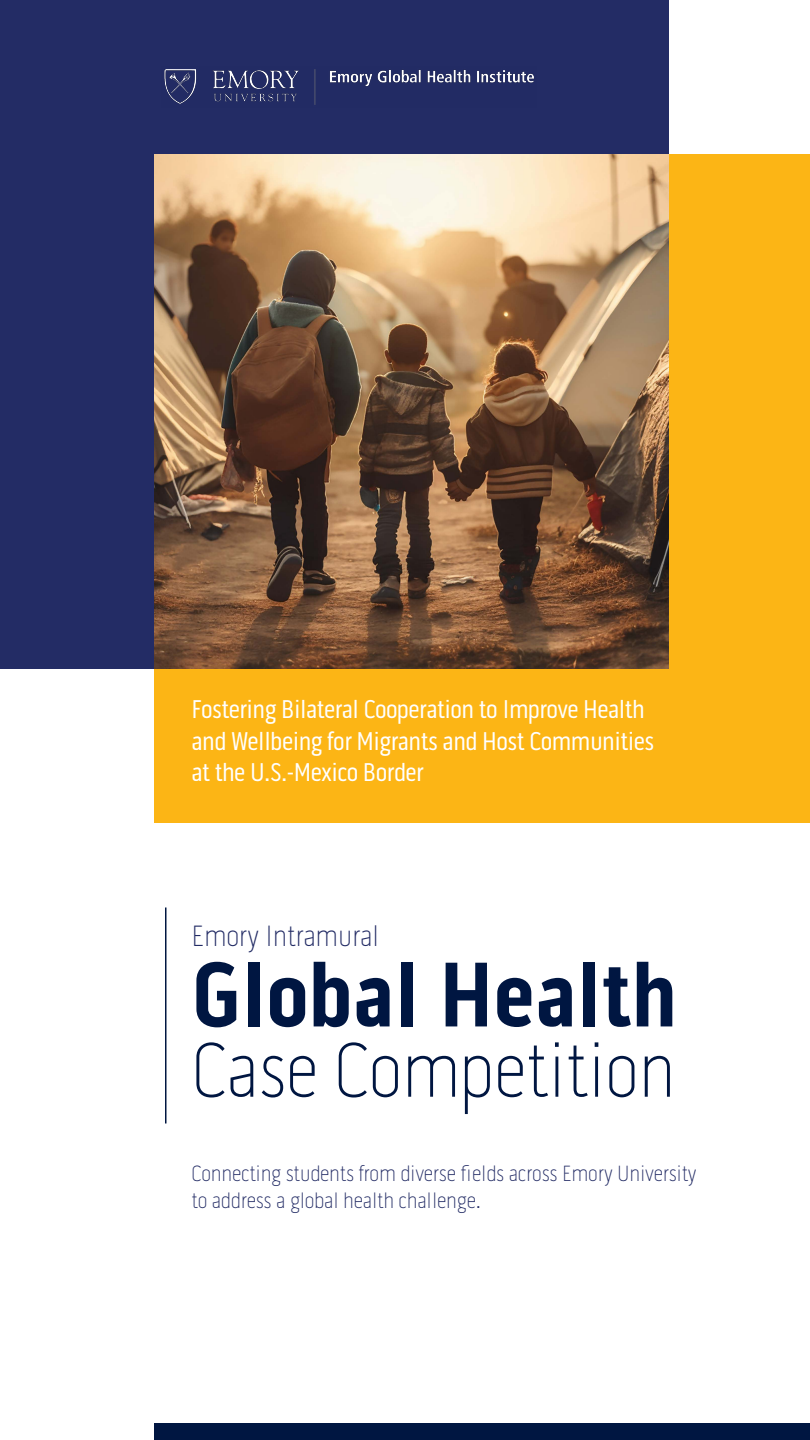
<style>
.page{position:relative;width:810px;height:1440px;background:#fff}
.page>*{position:absolute;margin:0;border:0;box-sizing:border-box;transform-origin:0 0}
.t1{font:700 93.75px "Pill Gothic 300 mg";color:#001641}
.t2{font:100 78.75px "Pill Gothic 300 mg";letter-spacing:-.01em;color:#001641}
.t3{font:100 30px "Pill Gothic 300 mg";letter-spacing:-.01em;color:#232c65}
.t4{font:26.25px/31.5px "Pill Gothic 300 mg";letter-spacing:-.02em;color:#fff}
.t5{font:100 22.5px/27px "Pill Gothic 300 mg";letter-spacing:-.01em;color:#232c65}
</style>
<div class="page">
<div style="left:0;top:0;width:669px;height:669px;background:#232c65"></div>
<div style="left:154px;top:154px;width:656px;height:670px;background:#fcb515"></div>
<img style="left:154px;top:154px;width:515px;height:515px">
<div style="left:154px;top:1424px;width:656px;height:16px;background:#001641"></div>
<hr style="left:165px;top:908px;width:1px;height:216px;background:#001641">
<img style="left:164px;top:69px;width:370px;height:36px">
<p class="t4" style="left:191px;top:694px;width:464px">Fostering Bilateral Cooperation to Improve Health and Wellbeing for Migrants and Host Communities at the U.S.-Mexico Border</p>
<p class="t3" style="left:191px;top:919px;width:189px">Emory Intramural</p>
<h1 class="t1" style="left:191px;top:939px;width:488px">Global Health</h1>
<h2 class="t2" style="left:191px;top:1025px;width:486px">Case Competition</h2>
<p class="t5" style="left:191px;top:1160px;width:507px">Connecting students from diverse fields across Emory University to address a global health challenge.</p>
</div>
